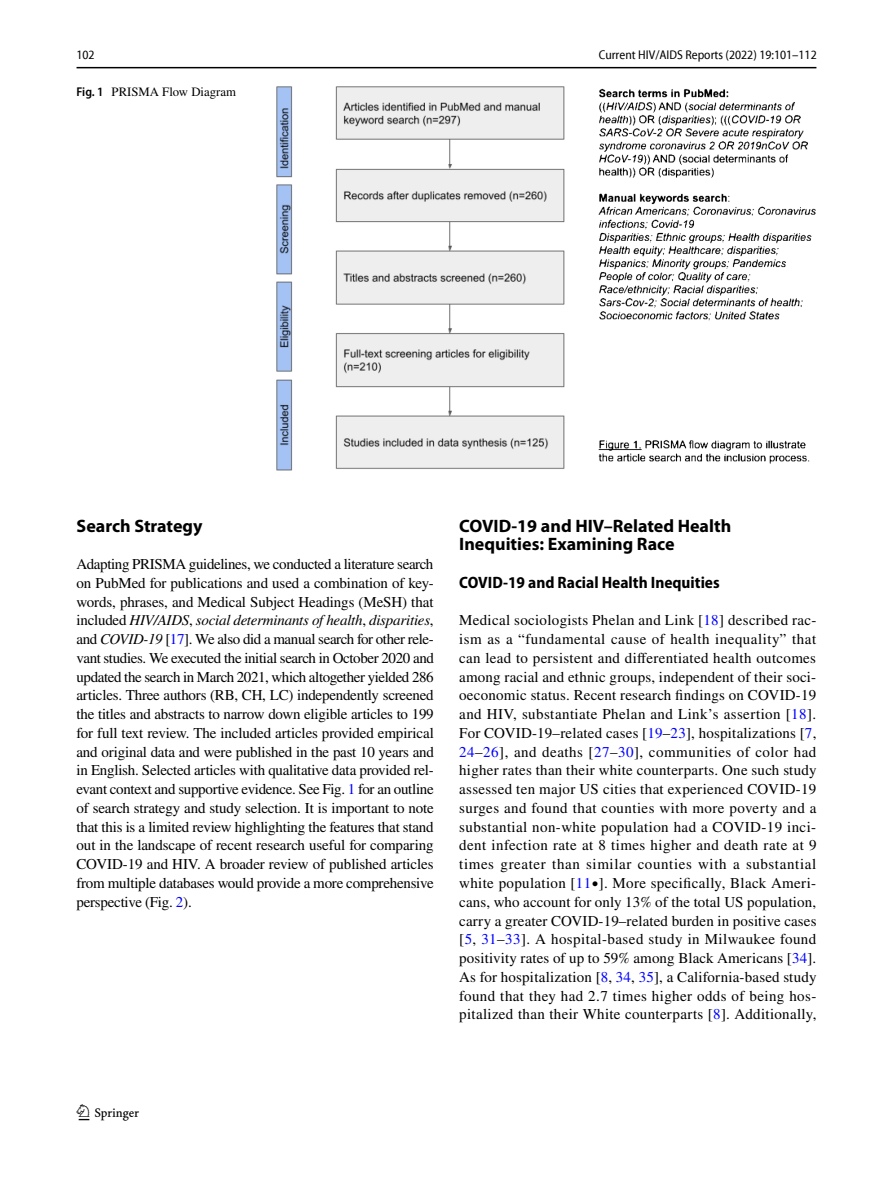
<style>
.page{position:relative;width:893px;height:1187px;background:#fff}
.page>*{position:absolute;margin:0;border:0;box-sizing:border-box;transform-origin:0 0}
.t1{font:22.5px "Springnew Regular 2";color:#000}
.t2{font:700 18px/18.8px "Myriad Pro";color:#000}
.t3{font:700 semi-condensed 16.5px "Myriad Pro";color:#000}
.t4{font:15px/18.8px "STIX";letter-spacing:-.01em;color:#000;text-align:justify}
.t5{font:semi-condensed 12.75px "Myriad Pro Unic";color:#000}
.t6{font:12.75px "STIX";color:#000}
.s1{font-family:"Myriad Pro";font-weight:600;font-stretch:semi-condensed}
.s2{font-style:italic}
.s3{color:#00f}
.s4{font-size:12.75px}
</style>
<div class="page">
<hr style="left:77px;top:67px;width:739px;height:1px;background:#000">
<img style="left:276px;top:87px;width:540px;height:383px">
<p class="t5" style="left:77px;top:50px;width:20px">102</p>
<p class="t5" style="left:599px;top:50px;width:219px">Current HIV/AIDS Reports (2022) 19:101–112</p>
<p class="t6" style="left:77px;top:83px;width:161px"><span class="s1">Fig. 1</span> PRISMA Flow Diagram</p>
<p class="t2" style="left:77px;top:515px;width:128px">Search Strategy</p>
<p class="t4" style="left:77px;top:555px;width:359px">Adapting PRISMA guidelines, we conducted a literature search on PubMed for publications and used a combination of key&shy;words, phrases, and Medical Subject Headings (MeSH) that included <span class="s2">HIV/AIDS</span>, <span class="s2">social determinants of health</span>, <span class="s2">disparities</span>, and <span class="s2">COVID-19</span> [<span class="s3">17</span>]. We also did a manual search for other rele&shy;vant studies. We executed the initial search in October 2020 and updated the search in March 2021, which altogether yielded 286 articles. Three authors (RB, CH, LC) independently screened the titles and abstracts to narrow down eligible articles to 199 for full text review. The included articles provided empirical and original data and were published in the past 10 years and in English. Selected articles with qualitative data provided rel&shy;evant context and supportive evidence. See Fig. <span class="s3">1</span> for an outline of search strategy and study selection. It is important to note that this is a limited review highlighting the features that stand out in the landscape of recent research useful for comparing COVID-19 and HIV. A broader review of published articles from multiple databases would provide a more comprehensive perspective (Fig. <span class="s3">2</span>).</p>
<p class="t2" style="left:459px;top:515px;width:273px">COVID‑19 and HIV–Related Health<br>Inequities: Examining Race</p>
<p class="t3" style="left:459px;top:573px;width:262px">COVID‑19 and Racial Health Inequities</p>
<p class="t4" style="left:459px;top:612px;width:359px">Medical sociologists Phelan and Link [<span class="s3">18</span>] described rac&shy;ism as a “fundamental cause of health inequality” that can lead to persistent and differentiated health outcomes among racial and ethnic groups, independent of their soci&shy;oeconomic status. Recent research findings on COVID-19 and HIV, substantiate Phelan and Link’s assertion [<span class="s3">18</span>].<br>For COVID-19–related cases [<span class="s3">19</span>–<span class="s3">23</span>], hospitalizations [<span class="s3">7</span>, <span class="s3">24</span>–<span class="s3">26</span>], and deaths [<span class="s3">27</span>–<span class="s3">30</span>], communities of color had higher rates than their white counterparts. One such study assessed ten major US cities that experienced COVID-19 surges and found that counties with more poverty and a substantial non-white population had a COVID-19 inci&shy;dent infection rate at 8 times higher and death rate at 9 times greater than similar counties with a substantial white population [<span class="s3">11</span><span class="s4">•</span>]. More specifically, Black Ameri&shy;cans, who account for only 13% of the total US population, carry a greater COVID-19–related burden in positive cases [<span class="s3">5</span>, <span class="s3">31</span>–<span class="s3">33</span>]. A hospital-based study in Milwaukee found positivity rates of up to 59% among Black Americans [<span class="s3">34</span>].<br>As for hospitalization [<span class="s3">8</span>, <span class="s3">34</span>, <span class="s3">35</span>], a California-based study found that they had 2.7 times higher odds of being hos&shy;pitalized than their White counterparts [<span class="s3">8</span>]. Additionally,</p>
<h1 class="t1" style="left:79px;top:1104px;width:62px">1 3</h1>
</div>
